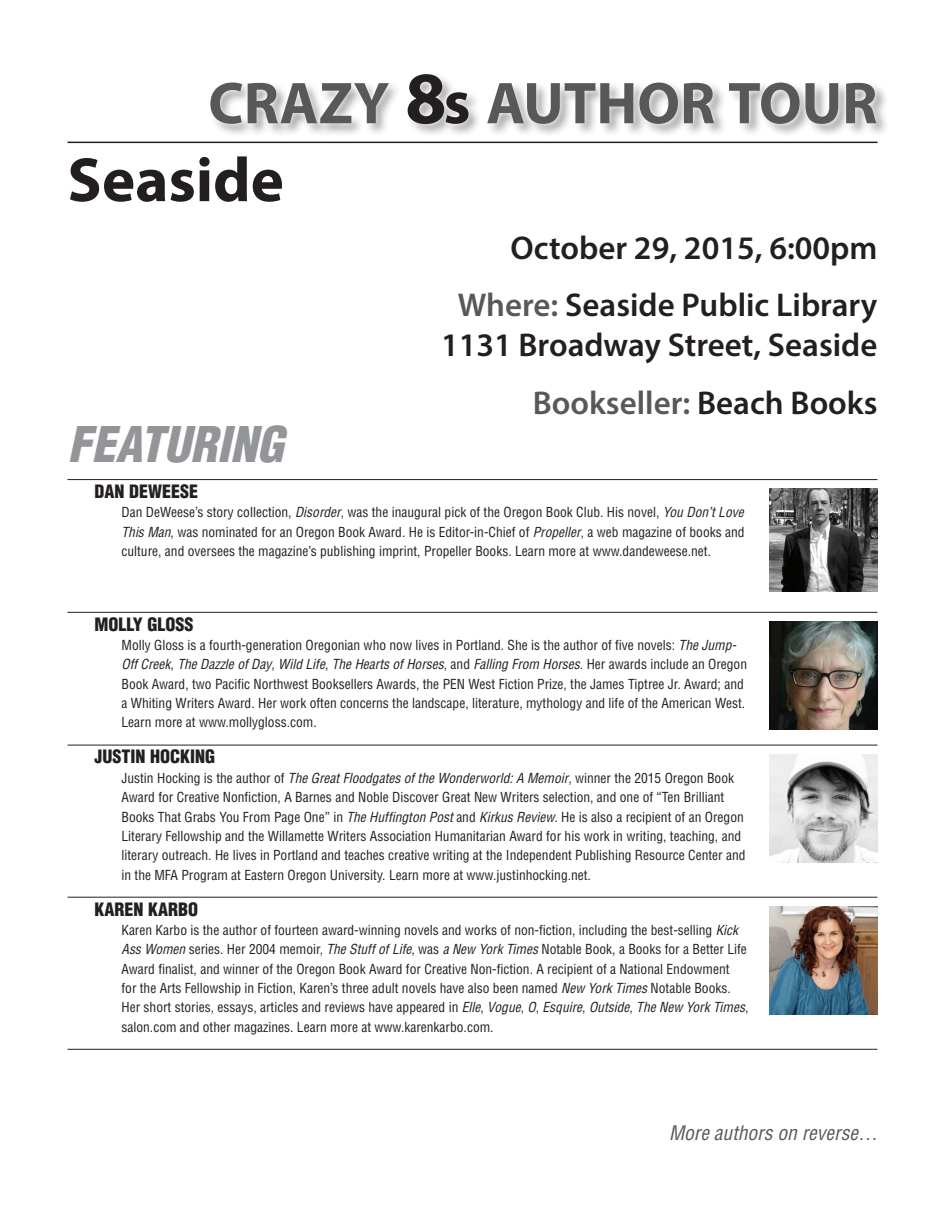
<style>
.page{position:relative;width:945px;height:1215px;background:#fff}
.page>*{position:absolute;margin:0;border:0;box-sizing:border-box;transform-origin:0 0}
.t1{font:700 63px "Myriad Pro";color:#231f20}
.t2{font:700 59.55px "Myriad Pro";color:#57585a}
.t3{font:italic 900 condensed 48px "Helvetica LT Std";color:#939598}
.t4{font:600 33px/57.6px "Myriad Pro";color:#231f20;text-align:right}
.t5{font:italic condensed 19.5px "Helvetica LT Std";color:#57585a}
.t6{font:900 condensed 18px "Helvetica LT Std";color:#231f20}
.t7{font:condensed 13.5px/19.4px "Helvetica LT Std";color:#231f20}
.s1{font-size:74.4px;color:#231f20}
.s2{font-size:61.95px;color:#231f20}
.s3{color:#57585a}
.s4{font-style:italic}
</style>
<div class="page">
<div style="left:208px;top:72px;width:682px;height:66px;background:#231f20;opacity:.4"></div>
<svg style="left:208px;top:72px;width:673px;height:57px"></svg>
<hr style="left:68px;top:142px;width:810px;height:1px;background:#231f20">
<hr style="left:68px;top:479px;width:810px;height:1px;background:#231f20">
<hr style="left:68px;top:612px;width:810px;height:1px;background:#231f20">
<hr style="left:68px;top:745px;width:810px;height:1px;background:#231f20">
<hr style="left:68px;top:897px;width:810px;height:1px;background:#231f20">
<hr style="left:68px;top:1049px;width:810px;height:1px;background:#231f20">
<img style="left:770px;top:489px;width:108px;height:103px">
<img style="left:770px;top:622px;width:108px;height:108px">
<img style="left:770px;top:754px;width:108px;height:108px">
<img style="left:770px;top:907px;width:108px;height:108px">
<h2 class="t2" style="left:208px;top:64px;width:671px">CRAZY <span class="s1">8</span><span class="s2">s</span> AUTHOR TOUR</h2>
<h1 class="t1" style="left:68px;top:139px;width:218px">Seaside</h1>
<h3 class="t4" style="left:458px;top:218px;width:421px">October 29, 2015, 6:00pm<br><span class="s3">Where:</span> Seaside Public Library</h3>
<h3 class="t4" style="left:441px;top:315px;width:438px">1131 Broadway Street, Seaside<br><span class="s3">Bookseller:</span> Beach Books</h3>
<h3 class="t3" style="left:68px;top:414px;width:218px">FEATURING</h3>
<h3 class="t6" style="left:94px;top:480px;width:105px">DAN DEWEESE</h3>
<p class="t7" style="left:122px;top:503px;width:625px;text-align:justify">Dan DeWeese’s story collection, <span class="s4">Disorder</span>, was the inaugural pick of the Oregon Book Club. His novel, <span class="s4">You Don’t Love This Man</span>, was nominated for an Oregon Book Award. He is Editor-in-Chief of <span class="s4">Propeller</span>, a web magazine of books and culture, and oversees the magazine’s publishing imprint, Propeller Books. Learn more at www.dandeweese.net.</p>
<h3 class="t6" style="left:94px;top:613px;width:100px">MOLLY GLOSS</h3>
<p class="t7" style="left:122px;top:635px;width:627px">Molly Gloss is a fourth-generation Oregonian who now lives in Portland. She is the author of five novels: <span class="s4">The Jump-Off Creek</span>, <span class="s4">The Dazzle of Day</span>, <span class="s4">Wild Life</span>, <span class="s4">The Hearts of Horses</span>, and <span class="s4">Falling From Horses</span>. Her awards include an Oregon Book Award, two Pacific Northwest Booksellers Awards, the PEN West Fiction Prize, the James Tiptree Jr. Award; and a Whiting Writers Award. Her work often concerns the landscape, literature, mythology and life of the American West.<br>Learn more at www.mollygloss.com.</p>
<h3 class="t6" style="left:94px;top:745px;width:122px">JUSTIN HOCKING</h3>
<p class="t7" style="left:122px;top:768px;width:626px">Justin Hocking is the author of <span class="s4">The Great Floodgates of the Wonderworld: A Memoir</span>, winner the 2015 Oregon Book Award for Creative Nonfiction, A Barnes and Noble Discover Great New Writers selection, and one of “Ten Brilliant Books That Grabs You From Page One” in <span class="s4">The Huffington Post</span> and <span class="s4">Kirkus Review</span>. He is also a recipient of an Oregon Literary Fellowship and the Willamette Writers Association Humanitarian Award for his work in writing, teaching, and literary outreach. He lives in Portland and teaches creative writing at the Independent Publishing Resource Center and in the MFA Program at Eastern Oregon University. Learn more at www.justinhocking.net.</p>
<h3 class="t6" style="left:94px;top:898px;width:105px">KAREN KARBO</h3>
<p class="t7" style="left:121px;top:920px;width:628px">Karen Karbo is the author of fourteen award-winning novels and works of non-fiction, including the best-selling <span class="s4">Kick Ass Women</span> series. Her 2004 memoir, <span class="s4">The Stuff of Life</span>, was <span class="s4">a New York Times</span> Notable Book, a Books for a Better Life Award finalist, and winner of the Oregon Book Award for Creative Non-fiction. A recipient of a National Endowment<br>for the Arts Fellowship in Fiction, Karen’s three adult novels have also been named <span class="s4">New York Times</span> Notable Books.<br>Her short stories, essays, articles and reviews have appeared in <span class="s4">Elle</span>, <span class="s4">Vogue</span>, <span class="s4">O</span>, <span class="s4">Esquire</span>, <span class="s4">Outside</span>, <span class="s4">The New York Times</span>, salon.com and other magazines. Learn more at www.karenkarbo.com.</p>
<h3 class="t5" style="left:669px;top:1121px;width:210px">More authors on reverse…</h3>
</div>
